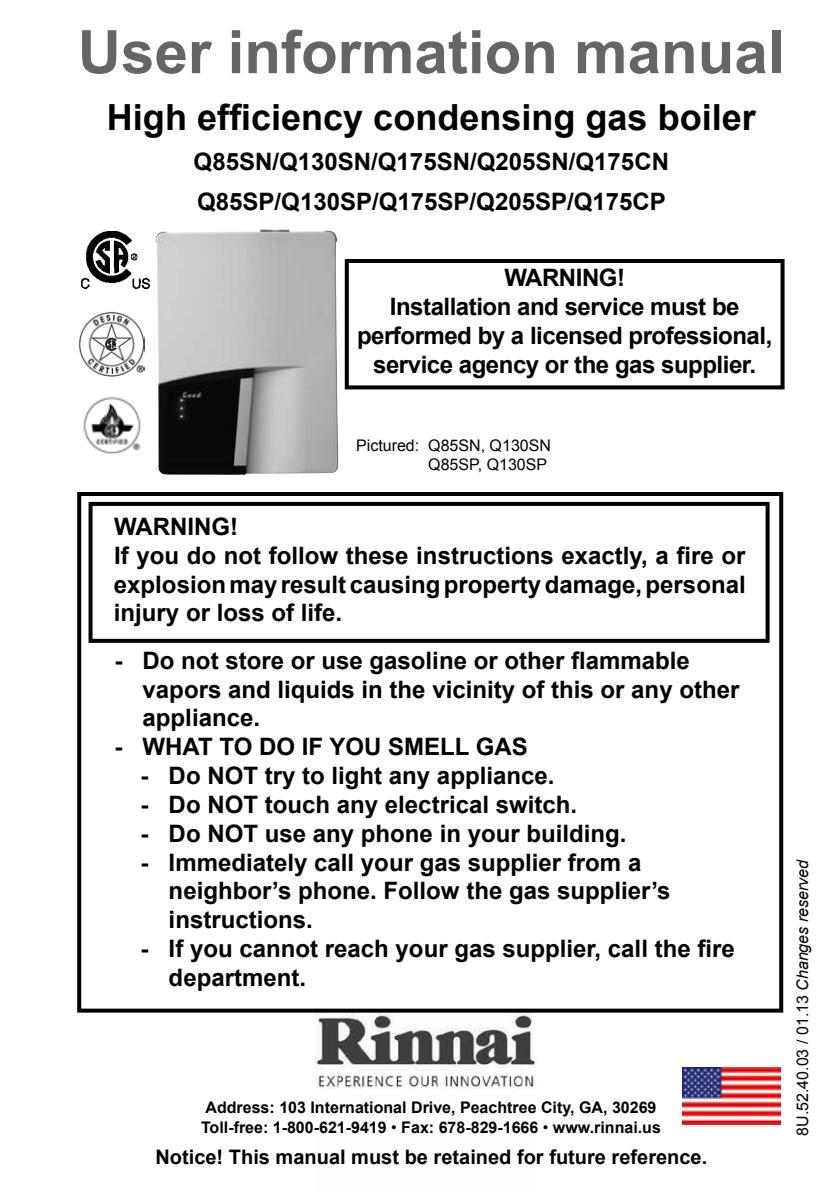
<style>
.page{position:relative;width:840px;height:1191px;background:#fff}
.page>*{position:absolute;margin:0;border:0;box-sizing:border-box;transform-origin:0 0}
.t1{font:700 60px "Arial";color:#646567}
.t2{font:700 36px "Arial";color:#000}
.t3{font:700 24px/28.8px "Arial";color:#000}
.t4{font:700 24px/28.8px "Arial";letter-spacing:-.02em;color:#000;text-align:center}
.t5{font:700 20px "Arial";color:#000}
.t6{font:700 16px/19.4px "Arial";color:#000}
.t7{font:16px/19.2px "Arial";color:#000;text-align:right}
.s1{font-weight:400}
.s2{font-style:italic}
</style>
<div class="page">
<img style="left:315px;top:1012px;width:220px;height:77px">
<img style="left:156px;top:225px;width:182px;height:250px">
<div style="left:77px;top:492px;width:705px;height:520px;border:4px solid #000"></div>
<div style="left:88px;top:502px;width:681px;height:141px;border:4px solid #000"></div>
<div style="left:344px;top:259px;width:440px;height:130px;border:4px solid #000"></div>
<img style="left:682px;top:1067px;width:98px;height:57px">
<img style="left:79px;top:312px;width:65px;height:65px">
<img style="left:81px;top:232px;width:68px;height:56px">
<img style="left:83px;top:396px;width:58px;height:59px">
<h1 class="t1" style="left:78px;top:13px;width:707px">User information manual</h1>
<h2 class="t2" style="left:107px;top:93px;width:650px">High efficiency condensing gas boiler</h2>
<p class="t3" style="left:193px;top:142px;width:476px;line-height:40.2px">Q85SN/Q130SN/Q175SN/Q205SN/Q175CN<br>Q85SP/Q130SP/Q175SP/Q205SP/Q175CP</p>
<p class="t4" style="left:357px;top:264px;width:416px">WARNING!<br>Installation and service must be performed by a licensed professional, service agency or the gas supplier.</p>
<p class="t7" style="left:356px;top:436px;width:196px">Pictured: Q85SN, Q130SN<br>Q85SP, Q130SP</p>
<p class="t3" style="left:114px;top:513px;width:633px">WARNING!<br>If you do not follow these instructions exactly, a fire or explosion may result causing property damage, personal injury or loss of life.</p>
<p class="t3" style="left:142px;top:647px;width:598px;text-indent:-28px">- Do not store or use gasoline or other flammable vapors and liquids in the vicinity of this or any other appliance.</p>
<p class="t3" style="left:114px;top:733px;width:414px">- WHAT TO DO IF YOU SMELL GAS</p>
<p class="t3" style="left:140px;top:762px;width:415px">- Do NOT try to light any appliance.</p>
<p class="t3" style="left:140px;top:791px;width:438px">- Do NOT touch any electrical switch.</p>
<p class="t3" style="left:140px;top:819px;width:487px">- Do NOT use any phone in your building.</p>
<p class="t3" style="left:168px;top:848px;width:503px;text-indent:-28px">- Immediately call your gas supplier from a neighbor’s phone. Follow the gas supplier’s instructions.</p>
<p class="t3" style="left:168px;top:935px;width:567px;text-indent:-28px">- If you cannot reach your gas supplier, call the fire department.</p>
<p class="t6" style="left:201px;top:1098px;width:461px">Address: 103 International Drive, Peachtree City, GA, 30269<br>Toll-free: 1-800-621-9419 <span class="s1">•</span> Fax: 678-829-1666 <span class="s1">•</span> www.rinnai.us</p>
<p class="t5" style="left:155px;top:1143px;width:553px">Notice! This manual must be retained for future reference.</p>
<p class="t7" style="left:792px;top:1135px;width:278px;rotate:-90deg">8U.52.40.03 / 01.13 <span class="s2">Changes reserved</span></p>
</div>
